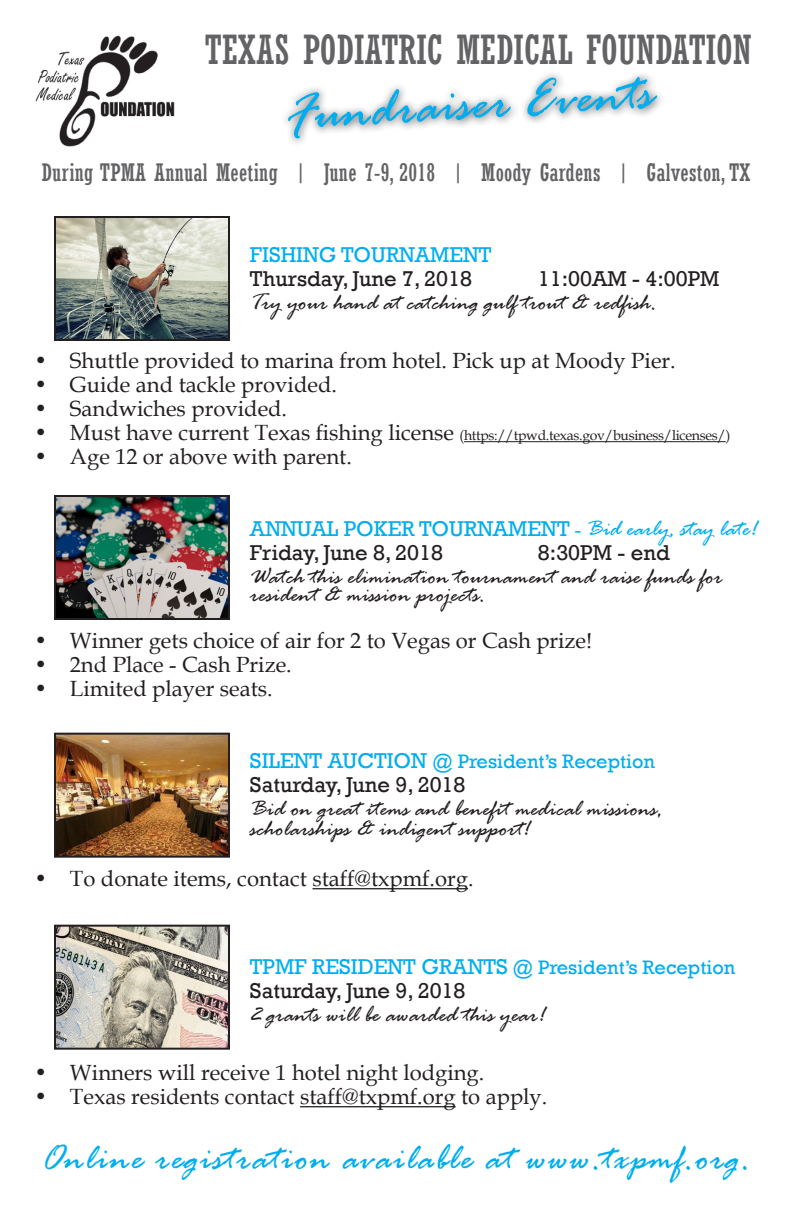
<style>
.page{position:relative;width:792px;height:1224px;background:#fff}
.page>*{position:absolute;margin:0;border:0;box-sizing:border-box;transform-origin:0 0}
.t1{font:italic 56px "Rage";color:#00aeef}
.t2{font:condensed 40px "Rockwell";color:#636366}
.t3{font:italic 38px "Rage";letter-spacing:.04em;color:#00aeef}
.t4{font:italic 24px/18px "Rage";color:#231f20}
.t5{font:condensed 24px "Rockwell";letter-spacing:.01em;color:#636366}
.t6{font:22px "Book Antiqua";color:#231f20}
.t7{font:22px "Rockwell";color:#231f20}
.t8{font:22px/24px "Rockwell";color:#00aeef}
.t9{font:20px "Rockwell";color:#00aeef}
.t10{font:14px "Book Antiqua";letter-spacing:-.02em;color:#231f20}
.s1{font-size:22px}
.s2{font-family:"Rage";font-style:italic;font-size:24px}
.s3{color:#231f20}
</style>
<div class="page">
<hr style="left:464px;top:441px;width:262px;height:1px;background:#231f20">
<hr style="left:313px;top:888px;width:155px;height:1px;background:#231f20">
<hr style="left:300px;top:1106px;width:156px;height:1px;background:#231f20">
<img style="left:57px;top:219px;width:170px;height:119px">
<div style="left:54px;top:216px;width:176px;height:125px;border:2px solid #231f20"></div>
<img style="left:57px;top:498px;width:170px;height:119px">
<div style="left:54px;top:495px;width:176px;height:125px;border:2px solid #231f20"></div>
<img style="left:57px;top:736px;width:170px;height:119px">
<div style="left:54px;top:733px;width:176px;height:125px;border:2px solid #231f20"></div>
<img style="left:57px;top:928px;width:170px;height:119px">
<div style="left:54px;top:925px;width:176px;height:125px;border:2px solid #231f20"></div>
<div style="left:281px;top:70px;width:385px;height:77px;background:#231f20;opacity:.75"></div>
<img style="left:35px;top:35px;width:140px;height:112px">
<h2 class="t2" style="left:205px;top:27px;width:549px">TEXAS PODIATRIC MEDICAL FOUNDATION</h2>
<h1 class="t1" style="left:284px;top:86px;width:369px;rotate:-4deg">Fundraiser Events</h1>
<p class="t5" style="left:42px;top:159px;width:710px">During TPMA Annual Meeting | June 7-9, 2018 | Moody Gardens | Galveston, TX</p>
<p class="t8" style="left:250px;top:243px;width:243px">FISHING TOURNAMENT</p>
<p class="t7" style="left:250px;top:266px;width:223px">Thursday, June 7, 2018</p>
<p class="t7" style="left:538px;top:266px;width:183px">11:00AM - 4:00PM</p>
<p class="t4" style="left:250px;top:296px;width:408px">Try your hand at catching gulf trout &amp; redfish.</p>
<p class="t6" style="left:34px;top:345px;width:643px">• Shuttle provided to marina from hotel. Pick up at Moody Pier.</p>
<p class="t6" style="left:34px;top:369px;width:304px">• Guide and tackle provided.</p>
<p class="t6" style="left:34px;top:393px;width:255px">• Sandwiches provided.</p>
<p class="t10" style="left:34px;top:425px;width:698px"><span class="s1">• Must have current Texas fishing license</span> (https://tpwd.texas.gov/business/licenses/)</p>
<p class="t6" style="left:34px;top:441px;width:319px">• Age 12 or above with parent.</p>
<p class="t8" style="left:250px;top:517px;width:509px">ANNUAL POKER TOURNAMENT <span class="s2">- Bid early, stay late!<br></span><span class="s3">Friday, June 8, 2018</span></p>
<p class="t7" style="left:538px;top:540px;width:133px">8:30PM - end</p>
<p class="t4" style="left:250px;top:570px;width:474px">Watch this elimination tournament and raise funds for resident &amp; mission projects.</p>
<p class="t6" style="left:34px;top:625px;width:560px">• Winner gets choice of air for 2 to Vegas or Cash prize!</p>
<p class="t6" style="left:34px;top:649px;width:259px">• 2nd Place - Cash Prize.</p>
<p class="t6" style="left:34px;top:673px;width:240px">• Limited player seats.</p>
<p class="t9" style="left:250px;top:750px;width:407px"><span class="s1">SILENT AUCTION</span> @ President’s Reception</p>
<p class="t7" style="left:250px;top:772px;width:217px">Saturday, June 9, 2018</p>
<p class="t4" style="left:250px;top:801px;width:414px;line-height:20px">Bid on great items and benefit medical missions, scholarships &amp; indigent support!</p>
<p class="t6" style="left:34px;top:863px;width:441px">• To donate items, contact staff@txpmf.org.</p>
<p class="t9" style="left:250px;top:956px;width:487px"><span class="s1">TPMF RESIDENT GRANTS</span> @ President’s Reception</p>
<p class="t7" style="left:250px;top:978px;width:217px">Saturday, June 9, 2018</p>
<p class="t4" style="left:250px;top:1008px;width:296px">2 grants will be awarded this year!</p>
<p class="t6" style="left:34px;top:1057px;width:452px">• Winners will receive 1 hotel night lodging.</p>
<p class="t6" style="left:34px;top:1081px;width:515px">• Texas residents contact staff@txpmf.org to apply.</p>
<h3 class="t3" style="left:42px;top:1138px;width:710px">Online registration available at www.txpmf.org.</h3>
</div>
